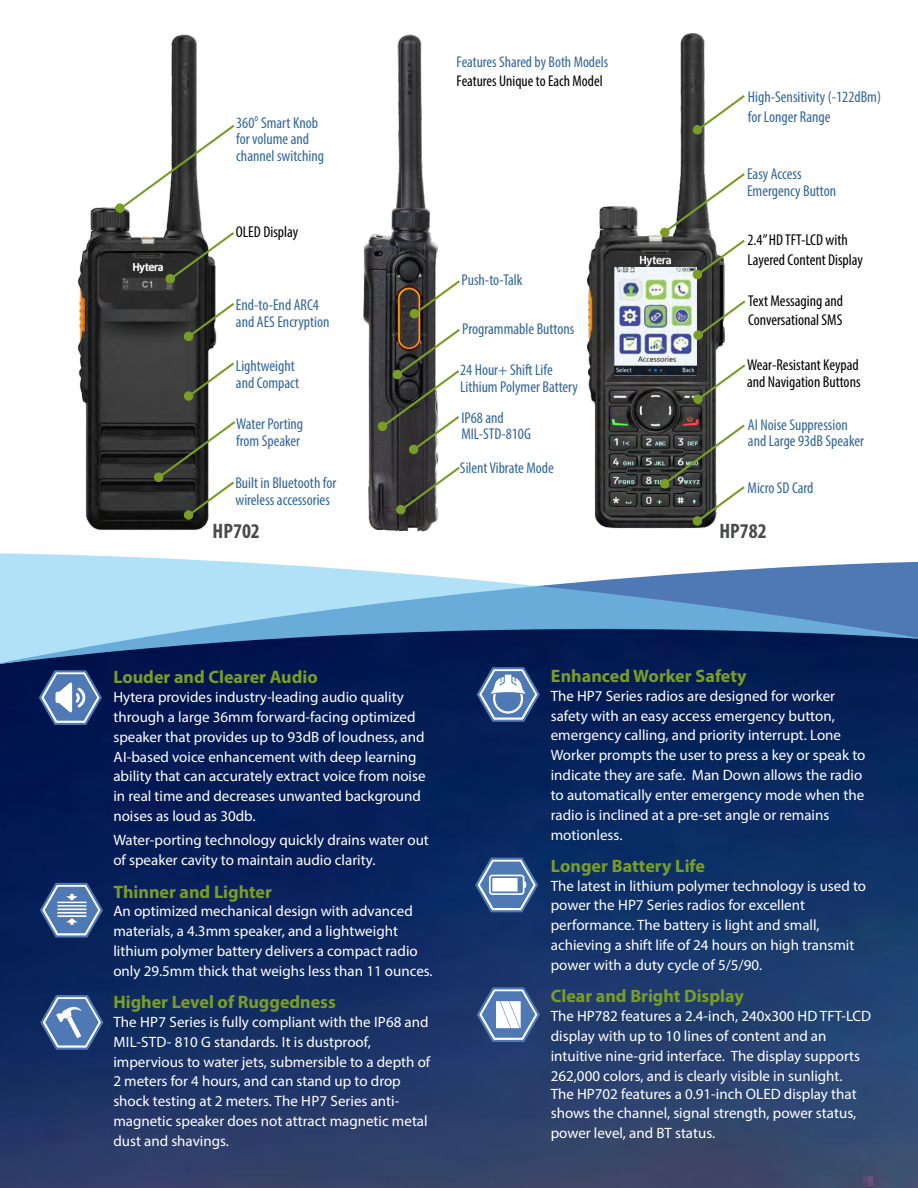
<style>
.page{position:relative;width:918px;height:1188px;background:#fff}
.page>*{position:absolute;margin:0;border:0;box-sizing:border-box;transform-origin:0 0}
.t1{font:700 condensed 21px "Myriad Pro";color:#4a4b4b}
.t2{font:700 18px "Myriad Pro";color:#7a9d27}
.t3{font:condensed 15.75px/16.8px "Myriad Pro";color:#369}
.t4{font:condensed 15.75px/19.4px "Myriad Pro";color:#000}
.t5{font:condensed 15.6px "Myriad Pro";color:#369}
.t6{font:condensed 15.6px "Myriad Pro";color:#000}
.t7{font:15px/19.8px "Myriad Pro";color:#fff}
.t8{font:condensed 10.05px "Myriad Pro";color:#369}
</style>
<div class="page">
<img style="left:77px;top:34px;width:140px;height:497px">
<img style="left:587px;top:33px;width:138px;height:496px">
<img style="left:614px;top:267px;width:82px;height:108px">
<img style="left:363px;top:34px;width:76px;height:498px">
<img style="left:0;top:665px;width:918px;height:523px">
<svg style="left:395px;top:465px;width:65px;height:50px"></svg>
<svg style="left:408px;top:278px;width:52px;height:41px"></svg>
<svg style="left:183px;top:301px;width:51px;height:40px"></svg>
<svg style="left:183px;top:360px;width:51px;height:41px"></svg>
<svg style="left:153px;top:419px;width:83px;height:101px"></svg>
<svg style="left:164px;top:230px;width:70px;height:54px"></svg>
<svg style="left:377px;top:327px;width:83px;height:128px"></svg>
<svg style="left:692px;top:93px;width:53px;height:42px"></svg>
<svg style="left:661px;top:422px;width:84px;height:104px"></svg>
<svg style="left:661px;top:171px;width:84px;height:109px"></svg>
<svg style="left:692px;top:298px;width:54px;height:42px"></svg>
<svg style="left:692px;top:362px;width:54px;height:42px"></svg>
<svg style="left:474px;top:857px;width:65px;height:57px"></svg>
<svg style="left:39px;top:882px;width:65px;height:57px;background:#5674a5"></svg>
<svg style="left:38px;top:669px;width:65px;height:58px;background:#5973a2"></svg>
<svg style="left:39px;top:994px;width:66px;height:58px;background:#5472a4"></svg>
<svg style="left:475px;top:666px;width:66px;height:58px"></svg>
<svg style="left:476px;top:986px;width:65px;height:58px"></svg>
<svg style="left:114px;top:123px;width:121px;height:90px"></svg>
<svg style="left:0;top:553px;width:918px;height:112px;background:#749abf"></svg>
<p class="t8" style="left:254px;top:113px;width:5px">o</p>
<p class="t3" style="left:236px;top:115px;width:89px">360 Smart Knob for volume and channel switching</p>
<p class="t4" style="left:236px;top:224px;width:64px">OLED Display</p>
<p class="t3" style="left:236px;top:298px;width:95px">End-to-End ARC4 and AES Encryption</p>
<p class="t3" style="left:236px;top:359px;width:65px">Lightweight and Compact</p>
<p class="t3" style="left:236px;top:416px;width:69px">Water Porting from Speaker</p>
<p class="t3" style="left:235px;top:476px;width:102px">Built in Bluetooth for wireless accessories</p>
<p class="t5" style="left:457px;top:55px;width:153px">Features Shared by Both Models</p>
<p class="t6" style="left:457px;top:74px;width:148px">Features Unique to Each Model</p>
<p class="t3" style="left:462px;top:273px;width:62px">Push-to-Talk</p>
<p class="t3" style="left:462px;top:322px;width:114px">Programmable Buttons</p>
<p class="t3" style="left:460px;top:363px;width:119px">24 Hour+ Shift Life<br>Lithium Polymer Battery</p>
<p class="t3" style="left:461px;top:410px;width:71px">IP68 and<br>MIL-STD-810G</p>
<p class="t3" style="left:460px;top:461px;width:95px">Silent Vibrate Mode</p>
<p class="t3" style="left:748px;top:88px;width:135px;line-height:19.5px">High-Sensitivity (-122dBm) for Longer Range</p>
<p class="t3" style="left:747px;top:167px;width:91px">Easy Access<br>Emergency Button</p>
<p class="t4" style="left:748px;top:232px;width:117px">2.4” HD TFT-LCD with<br>Layered Content Display</p>
<p class="t4" style="left:748px;top:292px;width:96px">Text Messaging and<br>Conversational SMS</p>
<p class="t4" style="left:747px;top:358px;width:115px;line-height:16.8px">Wear-Resistant Keypad and Navigation Buttons</p>
<p class="t3" style="left:748px;top:417px;width:117px">AI Noise Suppression and Large 93dB Speaker</p>
<p class="t3" style="left:748px;top:480px;width:67px">Micro SD Card</p>
<h1 class="t1" style="left:213px;top:523px;width:49px">HP702</h1>
<h1 class="t1" style="left:719px;top:523px;width:49px">HP782</h1>
<p class="t2" style="left:113px;top:670px;width:206px">Louder and Clearer Audio</p>
<p class="t7" style="left:113px;top:688px;width:314px">Hytera provides industry-leading audio quality through a large 36mm forward-facing optimized speaker that provides up to 93dB of loudness, and AI-based voice enhancement with deep learning ability that can accurately extract voice from noise in real time and decreases unwanted background noises as loud as 30db.</p>
<p class="t7" style="left:113px;top:832px;width:317px">Water-porting technology quickly drains water out of speaker cavity to maintain audio clarity.</p>
<p class="t2" style="left:113px;top:884px;width:160px">Thinner and Lighter</p>
<p class="t7" style="left:113px;top:903px;width:321px">An optimized mechanical design with advanced materials, a 4.3mm speaker, and a lightweight lithium polymer battery delivers a compact radio only 29.5mm thick that weighs less than 11 ounces.</p>
<p class="t2" style="left:113px;top:995px;width:224px">Higher Level of Ruggedness</p>
<p class="t7" style="left:113px;top:1013px;width:318px">The HP7 Series is fully compliant with the IP68 and MIL-STD- 810 G standards. It is dustproof, impervious to water jets, submersible to a depth of 2 meters for 4 hours, and can stand up to drop shock testing at 2 meters. The HP7 Series anti&shy;magnetic speaker does not attract magnetic metal dust and shavings.</p>
<p class="t2" style="left:551px;top:668px;width:197px">Enhanced Worker Safety</p>
<p class="t7" style="left:551px;top:687px;width:316px">The HP7 Series radios are designed for worker safety with an easy access emergency button, emergency calling, and priority interrupt. Lone Worker prompts the user to press a key or speak to indicate they are safe. Man Down allows the radio to automatically enter emergency mode when the radio is inclined at a pre-set angle or remains motionless.</p>
<p class="t2" style="left:551px;top:858px;width:156px">Longer Battery Life</p>
<p class="t7" style="left:551px;top:877px;width:317px">The latest in lithium polymer technology is used to power the HP7 Series radios for excellent performance. The battery is light and small, achieving a shift life of 24 hours on high transmit power with a duty cycle of 5/5/90.</p>
<p class="t2" style="left:551px;top:989px;width:195px">Clear and Bright Display</p>
<p class="t7" style="left:551px;top:1007px;width:322px">The HP782 features a 2.4-inch, 240x300 HD TFT-LCD display with up to 10 lines of content and an intuitive nine-grid interface. The display supports 262,000 colors, and is clearly visible in sunlight.</p>
<p class="t7" style="left:551px;top:1085px;width:307px;text-align:justify">The HP702 features a 0.91-inch OLED display that shows the channel, signal strength, power status, power level, and BT status.</p>
</div>
